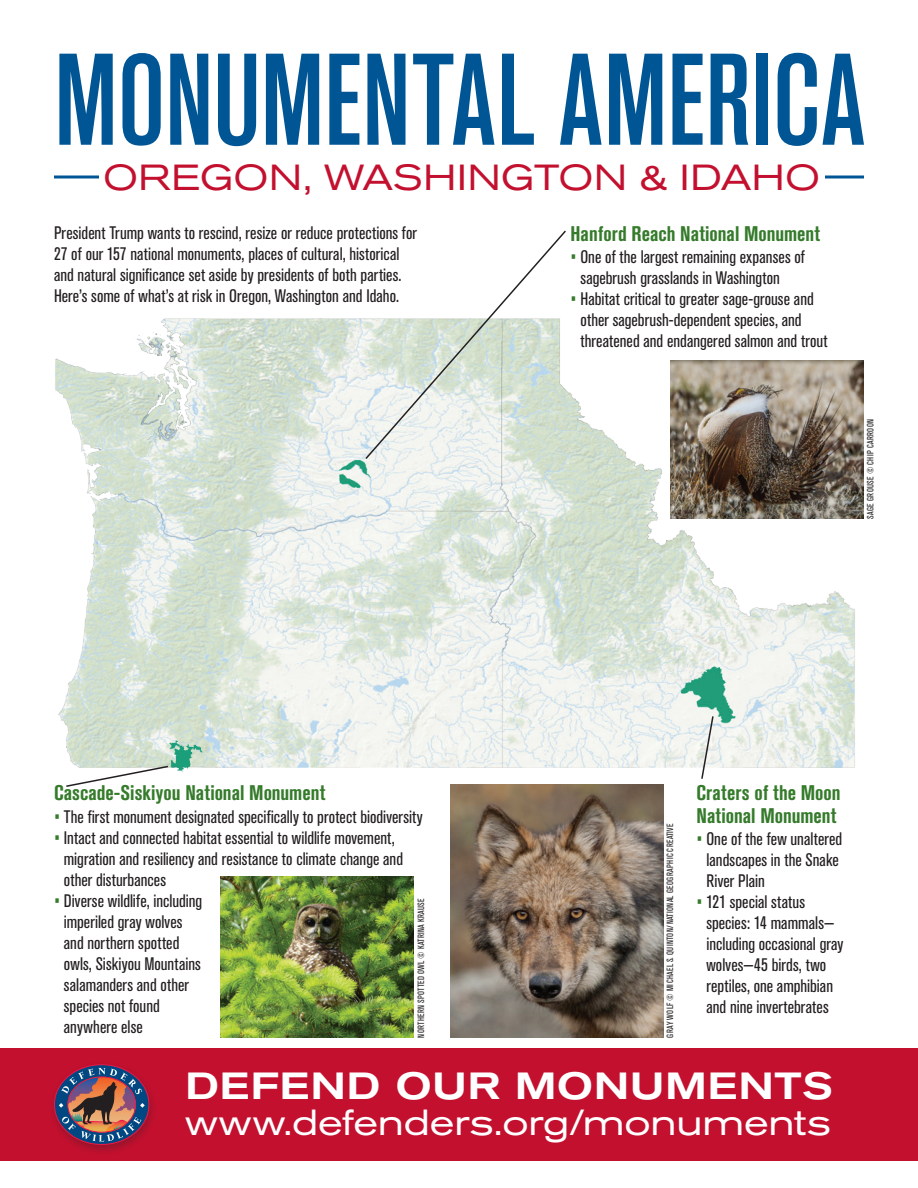
<style>
.page{position:relative;width:918px;height:1188px;background:#fff}
.page>*{position:absolute;margin:0;border:0;box-sizing:border-box;transform-origin:0 0}
.t1{font:500 condensed 129px "Akzidenz Grotesk Std";letter-spacing:-.005em;color:#005595}
.t2{font:500 expanded 37.5px "Akzidenz Grotesk Std";letter-spacing:.025em;color:#fff}
.t3{font:expanded 36px "Akzidenz Grotesk Std";letter-spacing:-.005em;color:#fff}
.t4{font:expanded 36px "Akzidenz Grotesk Std";letter-spacing:.015em;color:#c3102f}
.t5{font:700 condensed 21px/22.5px "Akzidenz Grotesk Std";color:#357b2b}
.t6{font:condensed 18px/21px "Akzidenz Grotesk Std";letter-spacing:.005em;color:#231f20}
.t7{font:condensed 9px "Akzidenz Grotesk Std";letter-spacing:.035em;color:#231f20}
.s1{color:#357b2b}
</style>
<div class="page">
<div style="left:0;top:1048px;width:918px;height:113px;background:#c3102f"></div>
<img style="left:55px;top:318px;width:809px;height:450px">
<div style="left:48px;top:1061px;width:110px;height:95px;background:#231f20;opacity:.3"></div>
<svg style="left:54px;top:1065px;width:95px;height:79px"></svg>
<img style="left:59px;top:1068px;width:86px;height:74px">
<div style="left:67px;top:1076px;width:69px;height:57px;border:1px solid #ed1845;border-radius:50%"></div>
<svg style="left:364px;top:230px;width:204px;height:231px"></svg>
<svg style="left:700px;top:715px;width:15px;height:64px"></svg>
<hr style="left:54px;top:176px;width:45px;height:2px;background:#005595">
<hr style="left:825px;top:176px;width:39px;height:2px;background:#005595">
<img style="left:221px;top:877px;width:193px;height:161px">
<img style="left:450px;top:785px;width:214px;height:253px">
<svg style="left:65px;top:740px;width:137px;height:47px"></svg>
<img style="left:671px;top:361px;width:193px;height:158px">
<h1 class="t1" style="left:54px;top:27px;width:812px">MONUMENTAL AMERICA</h1>
<h3 class="t4" style="left:103px;top:156px;width:718px">OREGON, WASHINGTON &amp; IDAHO</h3>
<p class="t6" style="left:54px;top:222px;width:365px">President Trump wants to rescind, resize or reduce protections for 27 of our 157 national monuments, places of cultural, historical and natural significance set aside by presidents of both parties.<br>Here’s some of what’s at risk in Oregon, Washington and Idaho.</p>
<p class="t5" style="left:571px;top:222px;width:251px">Hanford Reach National Monument</p>
<p class="t6" style="left:580px;top:247px;width:226px;text-indent:-10px"><span class="s1">•</span> One of the largest remaining expanses of sagebrush grasslands in Washington</p>
<p class="t6" style="left:580px;top:289px;width:249px;text-indent:-10px"><span class="s1">•</span> Habitat critical to greater sage-grouse and other sagebrush-dependent species, and threatened and endangered salmon and trout</p>
<p class="t7" style="left:865px;top:519px;width:101px;rotate:-90deg">SAGE GROUSE © CHIP CARROON</p>
<p class="t5" style="left:54px;top:782px;width:273px">Cascade-Siskiyou National Monument</p>
<p class="t6" style="left:54px;top:807px;width:370px"><span class="s1">•</span> The first monument designated specifically to protect biodiversity</p>
<p class="t6" style="left:64px;top:828px;width:341px;text-indent:-10px"><span class="s1">•</span> Intact and connected habitat essential to wildlife movement, migration and resiliency and resistance to climate change and other disturbances</p>
<p class="t6" style="left:64px;top:891px;width:140px;text-indent:-10px"><span class="s1">•</span> Diverse wildlife, including imperiled gray wolves and northern spotted owls, Siskiyou Mountains salamanders and other species not found anywhere else</p>
<p class="t7" style="left:416px;top:1038px;width:141px;rotate:-90deg">NORTHERN SPOTTED OWL © KATRINA KRAUSE</p>
<p class="t7" style="left:665px;top:1038px;width:216px;rotate:-90deg">GRAY WOLF © MICHAEL S. QUINTON/NATIONAL GEOGRAPHIC CREATIVE</p>
<p class="t5" style="left:697px;top:782px;width:145px">Craters of the Moon<br>National Monument</p>
<p class="t6" style="left:706px;top:829px;width:137px;text-indent:-10px"><span class="s1">•</span> One of the few unaltered landscapes in the Snake<br>River Plain</p>
<p class="t6" style="left:706px;top:892px;width:139px;text-indent:-10px"><span class="s1">•</span> 121 special status species: 14 mammals— including occasional gray wolves—45 birds, two reptiles, one amphibian and nine invertebrates</p>
<h2 class="t2" style="left:185px;top:1064px;width:649px">DEFEND OUR MONUMENTS</h2>
<h3 class="t3" style="left:185px;top:1102px;width:647px">www.defenders.org/monuments</h3>
</div>
